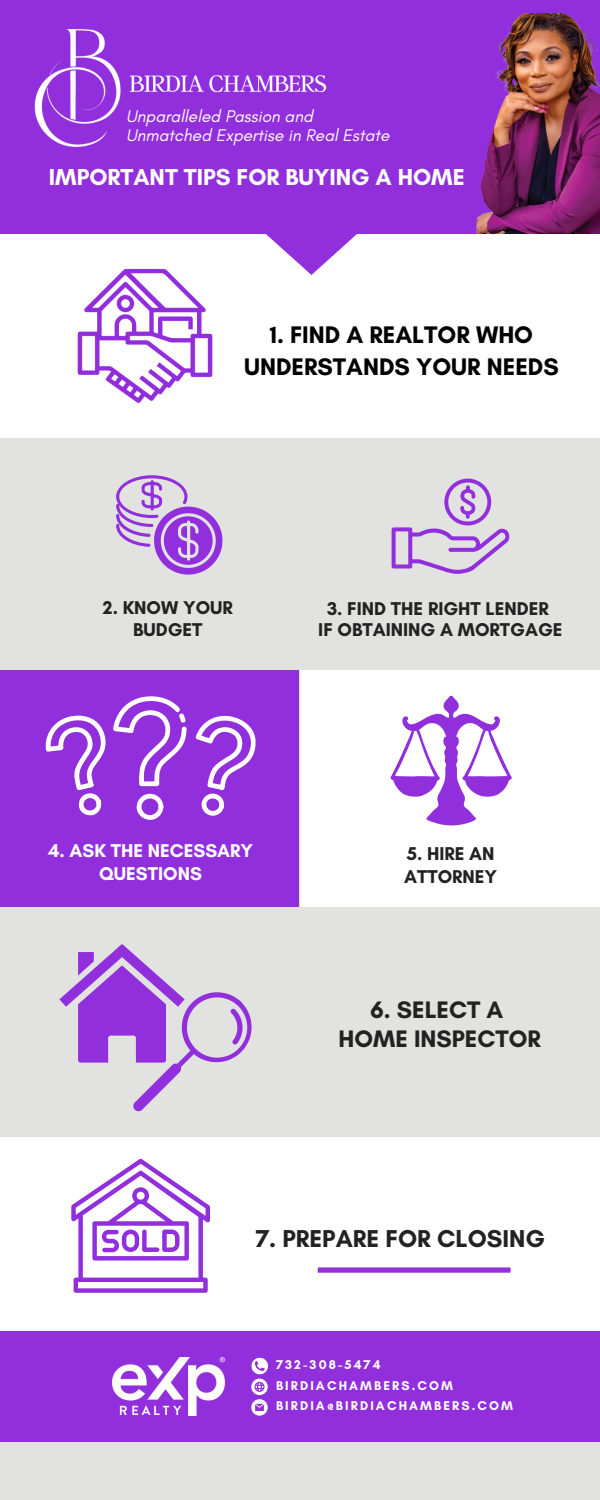
<style>
.page{position:relative;width:600px;height:1500px;background:#e2e2e1}
.page>*{position:absolute;margin:0;border:0;box-sizing:border-box;transform-origin:0 0}
.t1{font:700 24.9px "Glacial Indifference";color:#222}
.t2{font:700 24.4px/31.5px "Glacial Indifference";color:#000;text-align:center}
.t3{font:700 24.3px/28.5px "Glacial Indifference";color:#222;text-align:center}
.t4{font:700 23.6px "Glacial Indifference";color:#fff}
.t5{font:700 18.9px/23.2px "Glacial Indifference";color:#222;text-align:center}
.t6{font:700 18.9px/23.2px "Glacial Indifference";color:#fff;text-align:center}
.t7{font:italic 17.2px/19.5px "Glacial Indifference";color:#fff}
.t8{font:700 13px/20.2px "Glacial Indifference";letter-spacing:.16em;color:#fff}
</style>
<div class="page">
<div style="left:0;top:1138px;width:600px;height:193px;background:#fff"></div>
<div style="left:0;top:1331px;width:600px;height:111px;background:#922fdc"></div>
<div style="left:0;top:0;width:600px;height:234px;background:#922fdc"></div>
<img style="left:476px;top:14px;width:124px;height:220px">
<div style="left:0;top:234px;width:600px;height:204px;background:#fff"></div>
<svg style="left:71px;top:1159px;width:139px;height:134px"></svg>
<img style="left:34px;top:29px;width:293px;height:118px">
<div style="left:300px;top:671px;width:300px;height:236px;background:#fff"></div>
<div style="left:0;top:671px;width:299px;height:236px;background:#922fdc"></div>
<svg style="left:113px;top:696px;width:74px;height:90px"></svg>
<svg style="left:136px;top:794px;width:27px;height:26px"></svg>
<svg style="left:46px;top:715px;width:60px;height:101px"></svg>
<svg style="left:196px;top:716px;width:60px;height:100px"></svg>
<img style="left:113px;top:1357px;width:111px;height:58px">
<svg style="left:251px;top:1358px;width:17px;height:58px"></svg>
<div style="left:318px;top:1267px;width:193px;height:6px;background:#922fdc"></div>
<svg style="left:266px;top:234px;width:91px;height:41px"></svg>
<img style="left:77px;top:268px;width:136px;height:136px">
<svg style="left:392px;top:479px;width:118px;height:95px"></svg>
<svg style="left:116px;top:475px;width:106px;height:100px"></svg>
<svg style="left:390px;top:695px;width:122px;height:131px"></svg>
<svg style="left:59px;top:944px;width:193px;height:167px"></svg>
<p class="t7" style="left:126px;top:106px;width:265px">Unparalleled Passion and<br>Unmatched Expertise in Real Estate</p>
<p class="t4" style="left:49px;top:163px;width:418px">IMPORTANT TIPS FOR BUYING A HOME</p>
<p class="t2" style="left:244px;top:319px;width:316px">1. FIND A REALTOR WHO<br>UNDERSTANDS YOUR NEEDS</p>
<p class="t5" style="left:103px;top:597px;width:131px;line-height:21.8px">2. KNOW YOUR<br>BUDGET</p>
<p class="t5" style="left:318px;top:598px;width:246px;line-height:21px">3. FIND THE RIGHT LENDER<br>IF OBTAINING A MORTGAGE</p>
<p class="t6" style="left:48px;top:839px;width:207px">4. ASK THE NECESSARY<br>QUESTIONS</p>
<p class="t5" style="left:404px;top:842px;width:95px;text-align:left">5. HIRE AN<br>ATTORNEY</p>
<p class="t3" style="left:339px;top:996px;width:204px">6. SELECT A<br>HOME INSPECTOR</p>
<h1 class="t1" style="left:256px;top:1224px;width:291px">7. PREPARE FOR CLOSING</h1>
<p class="t8" style="left:276px;top:1355px;width:239px">732-308-5474<br>BIRDIACHAMBERS.COM<br>BIRDIA@BIRDIACHAMBERS.COM</p>
</div>
